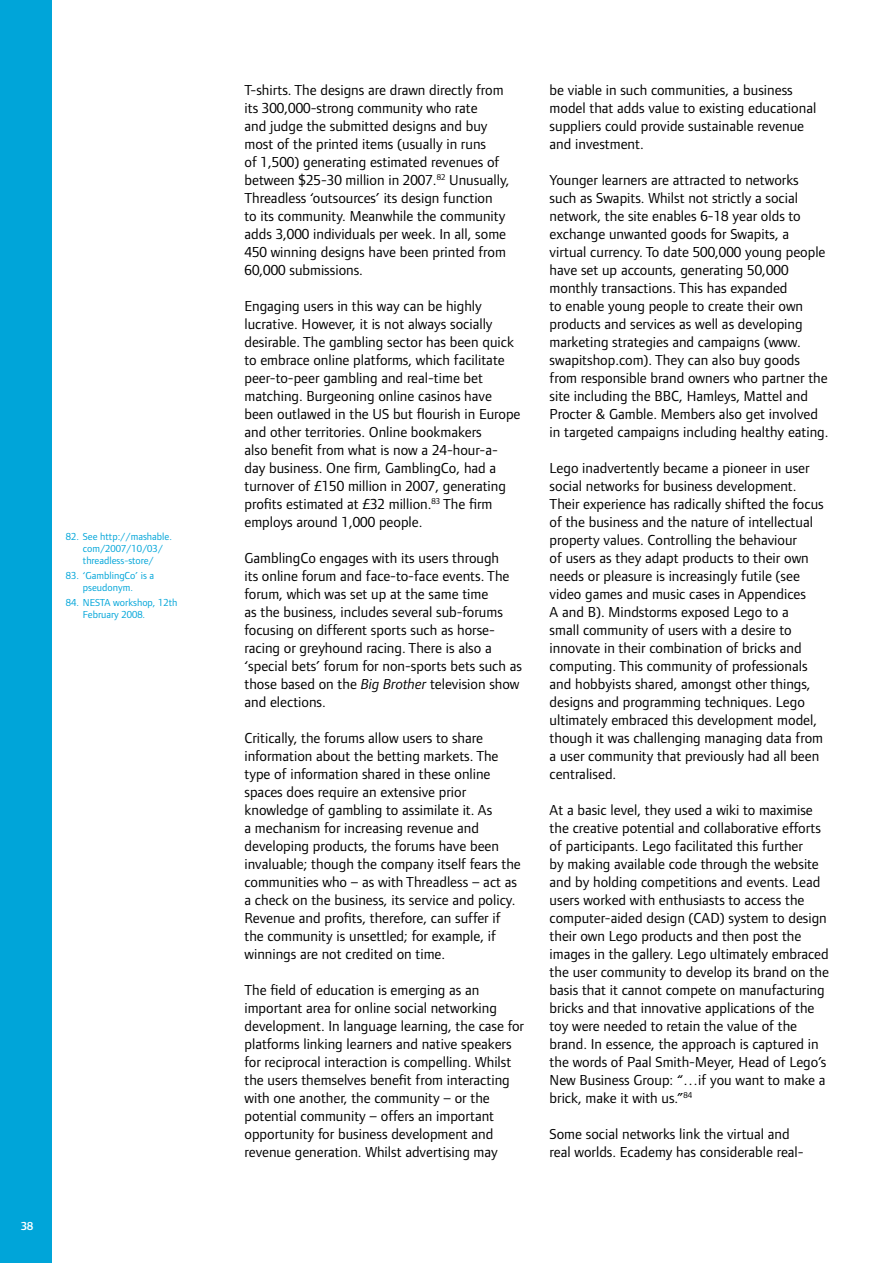
<style>
.page{position:relative;width:893px;height:1263px;background:#fff}
.page>*{position:absolute;margin:0;border:0;box-sizing:border-box;transform-origin:0 0}
.t1{font:15px/18px "Foundry Form Sans";color:#000}
.t2{font:600 12px "Foundry Form Sans";color:#fff}
.t3{font:10.5px/12px "Foundry Form Sans";color:#00a5d9}
.s1{font-style:italic}
</style>
<div class="page">
<div style="left:0;top:0;width:51px;height:1263px;background:#00a5d9"></div>
<p class="t3" style="left:83px;top:530px;width:91px;text-indent:-17px">82. See http://mashable. com/2007/10/03/ threadless-store/</p>
<p class="t3" style="left:66px;top:569px;width:90px;text-align:center">83. ‘GamblingCo’ is a pseudonym.</p>
<p class="t3" style="left:83px;top:597px;width:96px;text-indent:-17px">84. NESTA workshop, 12th<br>February 2008.</p>
<p class="t2" style="left:21px;top:1219px;width:13px">38</p>
<p class="t1" style="left:244px;top:80px;width:267px">T-shirts. The designs are drawn directly from its 300,000-strong community who rate<br>and judge the submitted designs and buy most of the printed items (usually in runs<br>of 1,500) generating estimated revenues of between $25-30 million in 2007.<sup>82</sup> Unusually, Threadless ‘outsources’ its design function<br>to its community. Meanwhile the community adds 3,000 individuals per week. In all, some 450 winning designs have been printed from 60,000 submissions.</p>
<p class="t1" style="left:244px;top:296px;width:278px">Engaging users in this way can be highly lucrative. However, it is not always socially desirable. The gambling sector has been quick to embrace online platforms, which facilitate peer-to-peer gambling and real-time bet matching. Burgeoning online casinos have been outlawed in the US but flourish in Europe and other territories. Online bookmakers<br>also benefit from what is now a 24-hour-a&shy;day business. One firm, GamblingCo, had a turnover of £150 million in 2007, generating profits estimated at £32 million.<sup>83</sup> The firm employs around 1,000 people.</p>
<p class="t1" style="left:244px;top:548px;width:279px">GamblingCo engages with its users through<br>its online forum and face-to-face events. The forum, which was set up at the same time<br>as the business, includes several sub-forums focusing on different sports such as horse&shy;racing or greyhound racing. There is also a ‘special bets’ forum for non-sports bets such as those based on the <span class="s1">Big Brother</span> television show and elections.</p>
<p class="t1" style="left:244px;top:728px;width:278px">Critically, the forums allow users to share information about the betting markets. The type of information shared in these online spaces does require an extensive prior knowledge of gambling to assimilate it. As<br>a mechanism for increasing revenue and developing products, the forums have been invaluable; though the company itself fears the communities who – as with Threadless – act as a check on the business, its service and policy.<br>Revenue and profits, therefore, can suffer if the community is unsettled; for example, if winnings are not credited on time.</p>
<p class="t1" style="left:244px;top:980px;width:281px">The field of education is emerging as an important area for online social networking development. In language learning, the case for platforms linking learners and native speakers for reciprocal interaction is compelling. Whilst the users themselves benefit from interacting with one another, the community – or the potential community – offers an important opportunity for business development and revenue generation. Whilst advertising may</p>
<p class="t1" style="left:550px;top:80px;width:268px">be viable in such communities, a business model that adds value to existing educational suppliers could provide sustainable revenue and investment.</p>
<p class="t1" style="left:550px;top:170px;width:280px">Younger learners are attracted to networks such as Swapits. Whilst not strictly a social network, the site enables 6-18 year olds to exchange unwanted goods for Swapits, a virtual currency. To date 500,000 young people have set up accounts, generating 50,000 monthly transactions. This has expanded<br>to enable young people to create their own products and services as well as developing marketing strategies and campaigns (www. swapitshop.com). They can also buy goods from responsible brand owners who partner the site including the BBC, Hamleys, Mattel and Procter &amp; Gamble. Members also get involved in targeted campaigns including healthy eating.</p>
<p class="t1" style="left:550px;top:458px;width:276px">Lego inadvertently became a pioneer in user social networks for business development.<br>Their experience has radically shifted the focus of the business and the nature of intellectual property values. Controlling the behaviour<br>of users as they adapt products to their own needs or pleasure is increasingly futile (see video games and music cases in Appendices<br>A and B). Mindstorms exposed Lego to a<br>small community of users with a desire to innovate in their combination of bricks and computing. This community of professionals and hobbyists shared, amongst other things, designs and programming techniques. Lego ultimately embraced this development model, though it was challenging managing data from a user community that previously had all been centralised.</p>
<p class="t1" style="left:550px;top:800px;width:281px">At a basic level, they used a wiki to maximise the creative potential and collaborative efforts of participants. Lego facilitated this further<br>by making available code through the website and by holding competitions and events. Lead users worked with enthusiasts to access the computer-aided design (CAD) system to design their own Lego products and then post the images in the gallery. Lego ultimately embraced the user community to develop its brand on the basis that it cannot compete on manufacturing bricks and that innovative applications of the toy were needed to retain the value of the brand. In essence, the approach is captured in the words of Paal Smith-Meyer, Head of Lego’s New Business Group: “…if you want to make a brick, make it with us.”<sup>84</sup></p>
<p class="t1" style="left:550px;top:1124px;width:256px">Some social networks link the virtual and real worlds. Ecademy has considerable real-</p>
</div>
